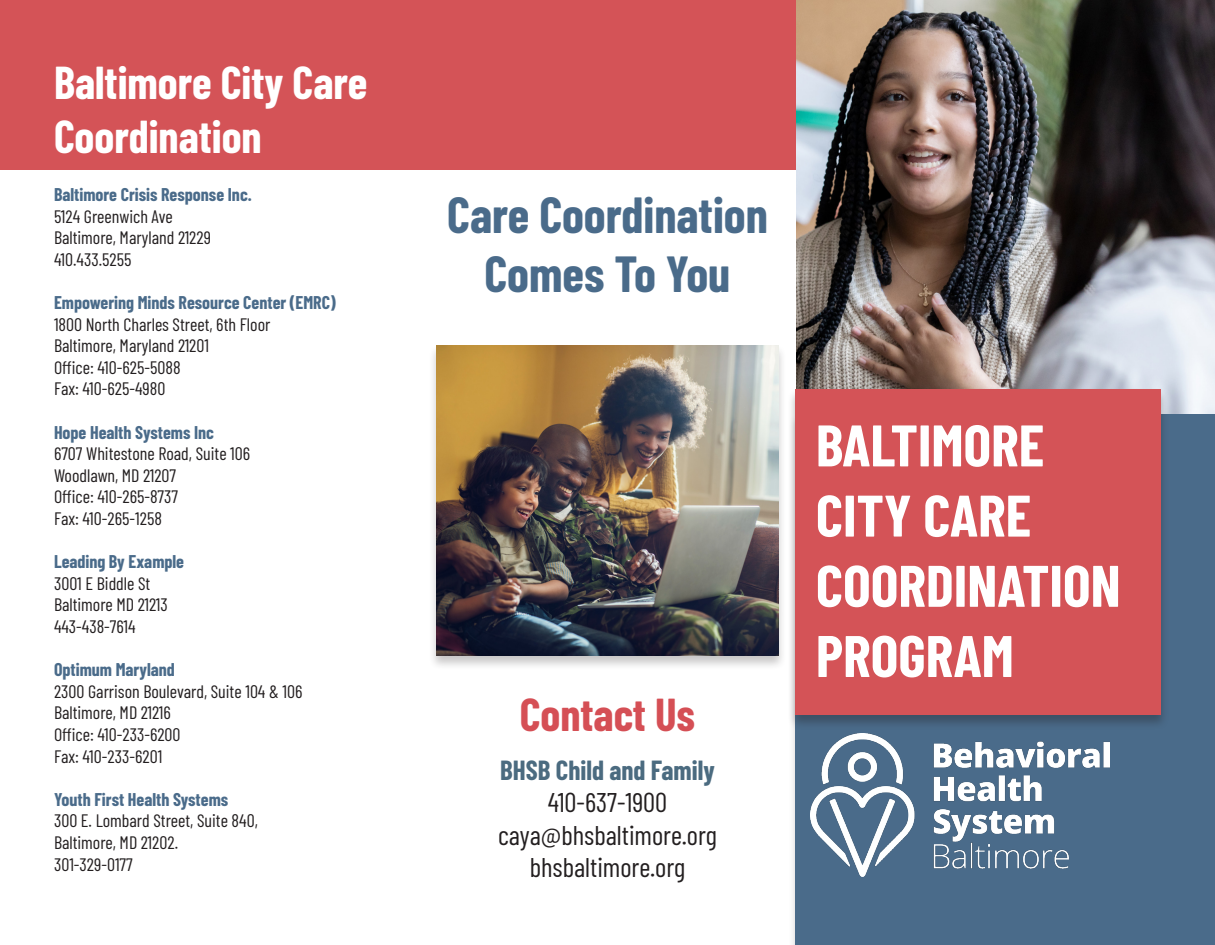
<style>
.page{position:relative;width:1215px;height:945px;background:#fff}
.page>*{position:absolute;margin:0;border:0;box-sizing:border-box;transform-origin:0 0}
.t1{font:700 58.5px/70.2px "Barlow Condensed";color:#fff}
.t2{font:700 49.5px/59.4px "Barlow Condensed";color:#4a6b8a;text-align:center}
.t3{font:700 45px/54px "Barlow Condensed";color:#fff}
.t4{font:700 45px "Barlow Condensed";color:#d54f55}
.t5{font:27px "Barlow Condensed";color:#231f20}
.t6{font:700 27px "Barlow Condensed";color:#4b6b80}
.t7{font:18px "Barlow Condensed";color:#231f20}
.t8{font:700 18px "Barlow Condensed";color:#4a6b8a}
</style>
<div class="page">
<div style="left:0;top:0;width:1215px;height:169px;background:#d45357"></div>
<img style="left:796px;top:0;width:419px;height:413px">
<div style="left:796px;top:414px;width:419px;height:531px;background:#4a6b8a"></div>
<div style="left:788px;top:388px;width:381px;height:342px;background:#231f20;opacity:.35"></div>
<div style="left:796px;top:389px;width:365px;height:326px;background:#d45357"></div>
<img style="left:810px;top:734px;width:300px;height:143px">
<div style="left:428px;top:344px;width:359px;height:327px;background:#231f20;opacity:.25"></div>
<img style="left:436px;top:346px;width:343px;height:310px">
<p class="t3" style="left:54px;top:53px;width:315px">Baltimore City Care<br>Coordination</p>
<p class="t8" style="left:54px;top:182px;width:199px">Baltimore Crisis Response Inc.</p>
<p class="t7" style="left:54px;top:203px;width:120px">5124 Greenwich Ave</p>
<p class="t7" style="left:54px;top:225px;width:159px">Baltimore, Maryland 21229</p>
<p class="t7" style="left:54px;top:247px;width:79px">410.433.5255</p>
<p class="t8" style="left:54px;top:290px;width:283px">Empowering Minds Resource Center (EMRC)</p>
<p class="t7" style="left:54px;top:311px;width:218px">1800 North Charles Street, 6th Floor</p>
<p class="t7" style="left:54px;top:333px;width:157px">Baltimore, Maryland 21201</p>
<p class="t7" style="left:54px;top:355px;width:128px">Office: 410-625-5088</p>
<p class="t7" style="left:54px;top:376px;width:113px">Fax: 410-625-4980</p>
<p class="t8" style="left:54px;top:419px;width:162px">Hope Health Systems Inc</p>
<p class="t7" style="left:54px;top:441px;width:198px">6707 Whitestone Road, Suite 106</p>
<p class="t7" style="left:54px;top:463px;width:124px">Woodlawn, MD 21207</p>
<p class="t7" style="left:54px;top:484px;width:126px">Office: 410-265-8737</p>
<p class="t7" style="left:54px;top:506px;width:109px">Fax: 410-265-1258</p>
<p class="t8" style="left:54px;top:549px;width:132px">Leading By Example</p>
<p class="t7" style="left:54px;top:571px;width:98px">3001 E Biddle St</p>
<p class="t7" style="left:54px;top:592px;width:115px">Baltimore MD 21213</p>
<p class="t7" style="left:54px;top:614px;width:83px">443-438-7614</p>
<p class="t8" style="left:54px;top:657px;width:122px">Optimum Maryland</p>
<p class="t7" style="left:54px;top:679px;width:250px">2300 Garrison Boulevard, Suite 104 &amp; 106</p>
<p class="t7" style="left:54px;top:700px;width:118px">Baltimore, MD 21216</p>
<p class="t7" style="left:54px;top:722px;width:128px">Office: 410-233-6200</p>
<p class="t7" style="left:54px;top:743px;width:110px">Fax: 410-233-6201</p>
<p class="t8" style="left:54px;top:787px;width:176px">Youth First Health Systems</p>
<p class="t7" style="left:54px;top:808px;width:205px">300 E. Lombard Street, Suite 840,</p>
<p class="t7" style="left:54px;top:830px;width:126px">Baltimore, MD 21202.</p>
<p class="t7" style="left:54px;top:851px;width:80px">301-329-0177</p>
<p class="t2" style="left:447px;top:182px;width:322px">Care Coordination<br>Comes To You</p>
<p class="t4" style="left:520px;top:683px;width:177px">Contact Us</p>
<p class="t6" style="left:500px;top:751px;width:216px">BHSB Child and Family</p>
<p class="t5" style="left:548px;top:783px;width:121px">410-637-1900</p>
<p class="t5" style="left:498px;top:816px;width:220px">caya@bhsbaltimore.org</p>
<p class="t5" style="left:530px;top:848px;width:157px">bhsbaltimore.org</p>
<p class="t1" style="left:816px;top:407px;width:230px">BALTIMORE<br>CITY CARE</p>
<p class="t1" style="left:816px;top:547px;width:306px">COORDINATION</p>
<p class="t1" style="left:816px;top:618px;width:199px">PROGRAM</p>
</div>
